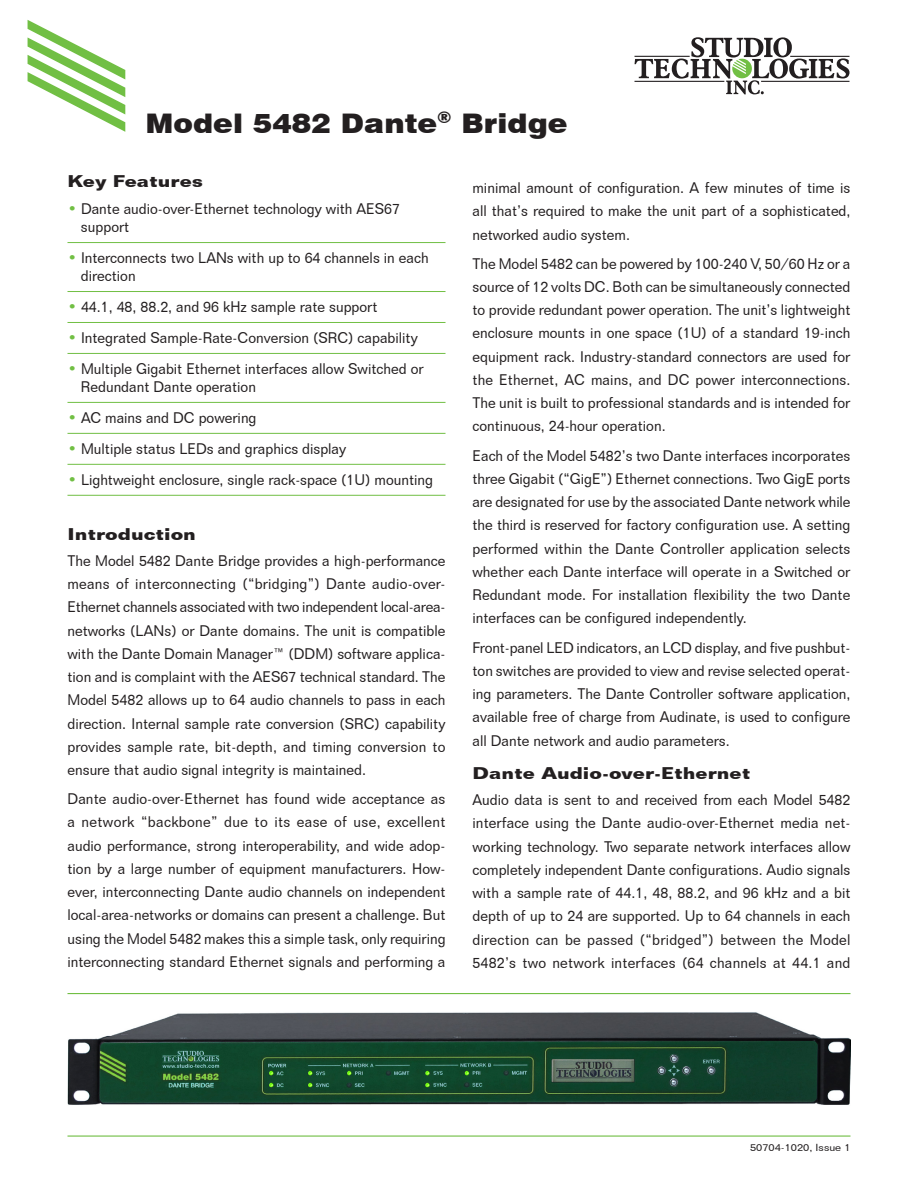
<style>
.page{position:relative;width:918px;height:1188px;background:#fff}
.page>*{position:absolute;margin:0;border:0;box-sizing:border-box;transform-origin:0 0}
.t1{font:900 27px "Swiss 721 BT";color:#231f20;scale:1.1 1}
.t2{font:700 16.5px "Folio BT";color:#231f20;scale:1.2 1}
.t3{font:15px/23.2px "Folio BT";color:#231f20;text-align:justify;scale:.95 1}
.t4{font:9.9px "Folio BT";color:#231f20;scale:1.11 1}
.s1{color:#71bf44}
</style>
<div class="page">
<hr style="left:68px;top:1136px;width:782px;height:1px;background:#71bf44">
<hr style="left:68px;top:242px;width:378px;height:1px;background:#71bf44">
<hr style="left:68px;top:291px;width:378px;height:1px;background:#71bf44">
<hr style="left:68px;top:322px;width:378px;height:1px;background:#71bf44">
<hr style="left:68px;top:353px;width:378px;height:1px;background:#71bf44">
<hr style="left:68px;top:402px;width:378px;height:1px;background:#71bf44">
<hr style="left:68px;top:433px;width:378px;height:1px;background:#71bf44">
<hr style="left:68px;top:464px;width:378px;height:1px;background:#71bf44">
<hr style="left:68px;top:495px;width:378px;height:1px;background:#71bf44">
<hr style="left:68px;top:993px;width:783px;height:1px;background:#71bf44">
<svg style="left:635px;top:37px;width:215px;height:57px"></svg>
<svg style="left:28px;top:20px;width:97px;height:112px"></svg>
<img style="left:68px;top:1012px;width:782px;height:93px">
<h1 class="t1" style="left:146px;top:107px;width:385px">Model 5482 Dante<sup>®</sup> Bridge</h1>
<p class="t2" style="left:68px;top:171px;width:115px">Key Features</p>
<p class="t3" style="left:81px;top:200px;width:337px;line-height:18px;text-indent:-13px"><span class="s1">•</span> Dante audio-over-Ethernet technology with AES67 support</p>
<p class="t3" style="left:81px;top:249px;width:367px;line-height:18px;text-indent:-13px"><span class="s1">•</span> Interconnects two LANs with up to 64 channels in each direction</p>
<p class="t3" style="left:68px;top:295px;width:328px"><span class="s1">•</span> 44.1, 48, 88.2, and 96 kHz sample rate support</p>
<p class="t3" style="left:68px;top:326px;width:370px"><span class="s1">•</span> Integrated Sample-Rate-Conversion (SRC) capability</p>
<p class="t3" style="left:81px;top:360px;width:362px;line-height:18px;text-indent:-13px"><span class="s1">•</span> Multiple Gigabit Ethernet interfaces allow Switched or<br>Redundant Dante operation</p>
<p class="t3" style="left:68px;top:406px;width:201px"><span class="s1">•</span> AC mains and DC powering</p>
<p class="t3" style="left:68px;top:437px;width:295px"><span class="s1">•</span> Multiple status LEDs and graphics display</p>
<p class="t3" style="left:68px;top:468px;width:386px"><span class="s1">•</span> Lightweight enclosure, single rack-space (1U) mounting</p>
<p class="t2" style="left:68px;top:524px;width:109px">Introduction</p>
<p class="t3" style="left:67px;top:549px;width:399px">The Model 5482 Dante Bridge provides a high-performance means of interconnecting (“bridging”) Dante audio-over-Ethernet channels associated with two independent local-area&shy;networks (LANs) or Dante domains. The unit is compatible with the Dante Domain Manager™ (DDM) software applica&shy;tion and is complaint with the AES67 technical standard. The Model 5482 allows up to 64 audio channels to pass in each direction. Internal sample rate conversion (SRC) capability provides sample rate, bit-depth, and timing conversion to ensure that audio signal integrity is maintained.</p>
<p class="t3" style="left:67px;top:787px;width:400px">Dante audio-over-Ethernet has found wide acceptance as a network “backbone” due to its ease of use, excellent audio performance, strong interoperability, and wide adop&shy;tion by a large number of equipment manufacturers. How&shy;ever, interconnecting Dante audio channels on independent local-area-networks or domains can present a challenge. But using the Model 5482 makes this a simple task, only requiring interconnecting standard Ethernet signals and performing a</p>
<p class="t3" style="left:472px;top:176px;width:399px">minimal amount of configuration. A few minutes of time is all that’s required to make the unit part of a sophisticated, networked audio system.</p>
<p class="t3" style="left:472px;top:252px;width:399px">The Model 5482 can be powered by 100-240 V, 50/60 Hz or a source of 12 volts DC. Both can be simultaneously connected to provide redundant power operation. The unit’s lightweight enclosure mounts in one space (1U) of a standard 19-inch equipment rack. Industry-standard connectors are used for the Ethernet, AC mains, and DC power interconnections.<br>The unit is built to professional standards and is intended for continuous, 24-hour operation.</p>
<p class="t3" style="left:472px;top:444px;width:399px">Each of the Model 5482’s two Dante interfaces incorporates three Gigabit (“GigE”) Ethernet connections. Two GigE ports are designated for use by the associated Dante network while the third is reserved for factory configuration use. A setting performed within the Dante Controller application selects whether each Dante interface will operate in a Switched or Redundant mode. For installation flexibility the two Dante interfaces can be configured independently.</p>
<p class="t3" style="left:472px;top:636px;width:399px">Front-panel LED indicators, an LCD display, and five pushbut&shy;ton switches are provided to view and revise selected operat&shy;ing parameters. The Dante Controller software application, available free of charge from Audinate, is used to configure all Dante network and audio parameters.</p>
<p class="t2" style="left:472px;top:763px;width:233px">Dante Audio-over-Ethernet</p>
<p class="t3" style="left:472px;top:788px;width:399px">Audio data is sent to and received from each Model 5482 interface using the Dante audio-over-Ethernet media net&shy;working technology. Two separate network interfaces allow completely independent Dante configurations. Audio signals with a sample rate of 44.1, 48, 88.2, and 96 kHz and a bit depth of up to 24 are supported. Up to 64 channels in each direction can be passed (“bridged”) between the Model 5482’s two network interfaces (64 channels at 44.1 and</p>
<p class="t4" style="left:750px;top:1141px;width:92px">50704-1020, Issue 1</p>
</div>
